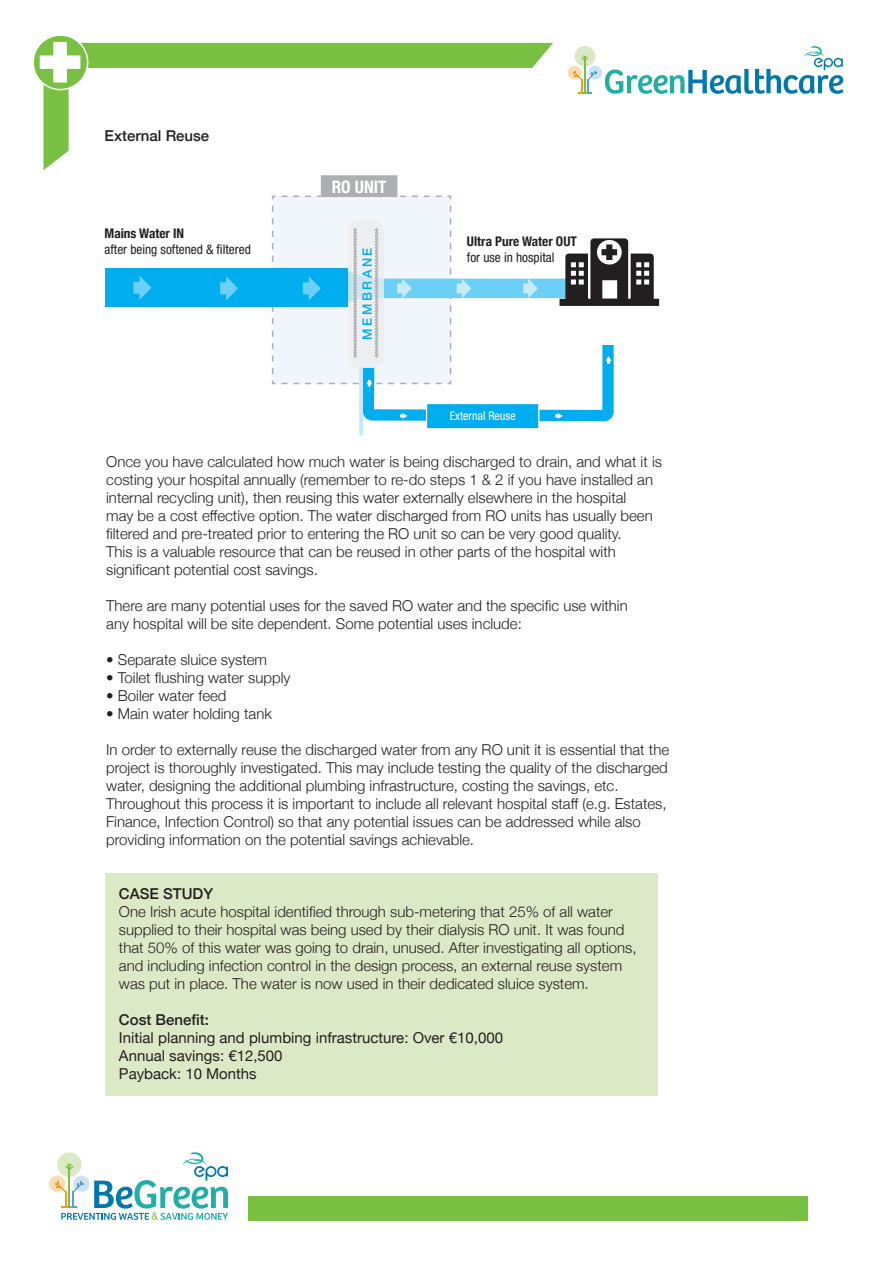
<style>
.page{position:relative;width:893px;height:1263px;background:#fff}
.page>*{position:absolute;margin:0;border:0;box-sizing:border-box;transform-origin:0 0}
.Body{font:700 condensed 17.1px "Helvetica Neue";color:#fff}
.Body-2{font:300 15px/18px "Helvetica Neue";color:#231f20}
.Body-3{font:15px/18px "Helvetica Neue";color:#231f20}
.Body-4{font:500 15px "Helvetica Neue";color:#231f20}
.Body-5{font:condensed 13.35px "Helvetica Neue LT Pro";color:#231f20}
.Body-6{font:700 condensed 13.35px "Helvetica Neue";color:#231f20}
.Body-7{font:500 12.75px "Helvetica Neue";letter-spacing:.2em;color:#00aeef}
.Body-8{font:condensed 12px "Helvetica Neue LT Pro";color:#fff}
.s1{font-weight:500}
</style>
<div class="page">
<div style="left:249px;top:1196px;width:559px;height:24px;background:#79c142"></div>
<div style="left:588px;top:66px;width:14px;height:13px;background:#cee1f3;border-radius:50%"></div>
<div style="left:568px;top:66px;width:13px;height:13px;background:#fedcb2;border-radius:50%"></div>
<div style="left:574px;top:46px;width:21px;height:21px;background:#dce9c6;border-radius:50%"></div>
<hr style="left:584px;top:56px;width:1px;height:37px;background:#79c142">
<svg style="left:573px;top:71px;width:24px;height:22px"></svg>
<svg style="left:581px;top:55px;width:7px;height:6px"></svg>
<svg style="left:604px;top:46px;width:239px;height:48px"></svg>
<svg style="left:43px;top:43px;width:510px;height:127px"></svg>
<svg style="left:33px;top:35px;width:55px;height:55px"></svg>
<div style="left:32px;top:34px;width:56px;height:56px;border:2px solid #fff;border-radius:50%"></div>
<svg style="left:40px;top:42px;width:40px;height:41px"></svg>
<div style="left:49px;top:1176px;width:16px;height:16px;background:#fedcb2;border-radius:50%"></div>
<svg style="left:55px;top:1152px;width:173px;height:68px"></svg>
<div style="left:105px;top:873px;width:552px;height:223px;background:#dce9c6"></div>
<div style="left:348px;top:279px;width:218px;height:19px;background:#6bcff6"></div>
<svg style="left:559px;top:238px;width:100px;height:68px"></svg>
<div style="left:322px;top:176px;width:75px;height:20px;background:#aeafb3"></div>
<div style="left:321px;top:175px;width:76px;height:22px;border:2px solid #aeafb3"></div>
<svg style="left:523px;top:279px;width:15px;height:19px"></svg>
<div style="left:105px;top:268px;width:243px;height:38px;background:#00aeef"></div>
<svg style="left:220px;top:276px;width:18px;height:24px"></svg>
<svg style="left:133px;top:276px;width:19px;height:24px"></svg>
<svg style="left:357px;top:345px;width:262px;height:876px"></svg>
<svg style="left:400px;top:413px;width:8px;height:6px"></svg>
<svg style="left:271px;top:195px;width:200px;height:193px"></svg>
<svg style="left:605px;top:356px;width:7px;height:8px"></svg>
<svg style="left:555px;top:413px;width:8px;height:6px"></svg>
<div style="left:427px;top:403px;width:112px;height:26px;background:#00aeef"></div>
<div style="left:426px;top:403px;width:113px;height:26px;border:1px solid #fff"></div>
<hr style="left:359px;top:368px;width:4px;height:67px;background:#c6eafa">
<p class="Body-4" style="left:105px;top:124px;width:106px">External Reuse</p>
<p class="Body-6" style="left:105px;top:222px;width:81px">Mains Water IN</p>
<p class="Body-5" style="left:105px;top:241px;width:148px">after being softened &amp; filtered</p>
<p class="Body" style="left:332px;top:173px;width:56px">RO UNIT</p>
<p class="Body-7" style="left:357px;top:340px;width:94px;rotate:-90deg">MEMBRANE</p>
<p class="Body-6" style="left:467px;top:230px;width:111px">Ultra Pure Water OUT</p>
<p class="Body-5" style="left:467px;top:250px;width:89px">for use in hospital</p>
<p class="Body-8" style="left:450px;top:409px;width:67px">External Reuse</p>
<p class="Body-2" style="left:106px;top:452px;width:557px">Once you have calculated how much water is being discharged to drain, and what it is costing your hospital annually (remember to re-do steps 1 &amp; 2 if you have installed an internal recycling unit), then reusing this water externally elsewhere in the hospital</p>
<p class="Body-2" style="left:106px;top:506px;width:548px">may be a cost effective option. The water discharged from RO units has usually been</p>
<p class="Body-2" style="left:106px;top:524px;width:517px">filtered and pre-treated prior to entering the RO unit so can be very good quality.</p>
<p class="Body-2" style="left:106px;top:542px;width:511px">This is a valuable resource that can be reused in other parts of the hospital with significant potential cost savings.</p>
<p class="Body-2" style="left:106px;top:596px;width:523px">There are many potential uses for the saved RO water and the specific use within</p>
<p class="Body-2" style="left:106px;top:614px;width:417px">any hospital will be site dependent. Some potential uses include:</p>
<p class="Body-2" style="left:106px;top:650px;width:162px">• Separate sluice system</p>
<p class="Body-2" style="left:106px;top:668px;width:186px">• Toilet flushing water supply</p>
<p class="Body-2" style="left:106px;top:686px;width:122px">• Boiler water feed</p>
<p class="Body-2" style="left:106px;top:704px;width:167px">• Main water holding tank</p>
<p class="Body-2" style="left:106px;top:740px;width:564px">In order to externally reuse the discharged water from any RO unit it is essential that the project is thoroughly investigated. This may include testing the quality of the discharged water, designing the additional plumbing infrastructure, costing the savings, etc.<br>Throughout this process it is important to include all relevant hospital staff (e.g. Estates, Finance, Infection Control) so that any potential issues can be addressed while also providing information on the potential savings achievable.</p>
<p class="Body-4" style="left:119px;top:882px;width:96px">CASE STUDY</p>
<p class="Body-2" style="left:119px;top:902px;width:519px">One Irish acute hospital identified through sub-metering that 25% of all water supplied to their hospital was being used by their dialysis RO unit. It was found that 50% of this water was going to drain, unused. After investigating all options, and including infection control in the design process, an external reuse system was put in place. The water is now used in their dedicated sluice system.</p>
<p class="Body-3" style="left:119px;top:1012px;width:386px"><span class="s1">Cost Benefit:<br></span>Initial planning and plumbing infrastructure: Over €10,000</p>
<p class="Body-3" style="left:119px;top:1048px;width:165px">Annual savings: €12,500</p>
<p class="Body-3" style="left:119px;top:1066px;width:139px">Payback: 10 Months</p>
</div>
